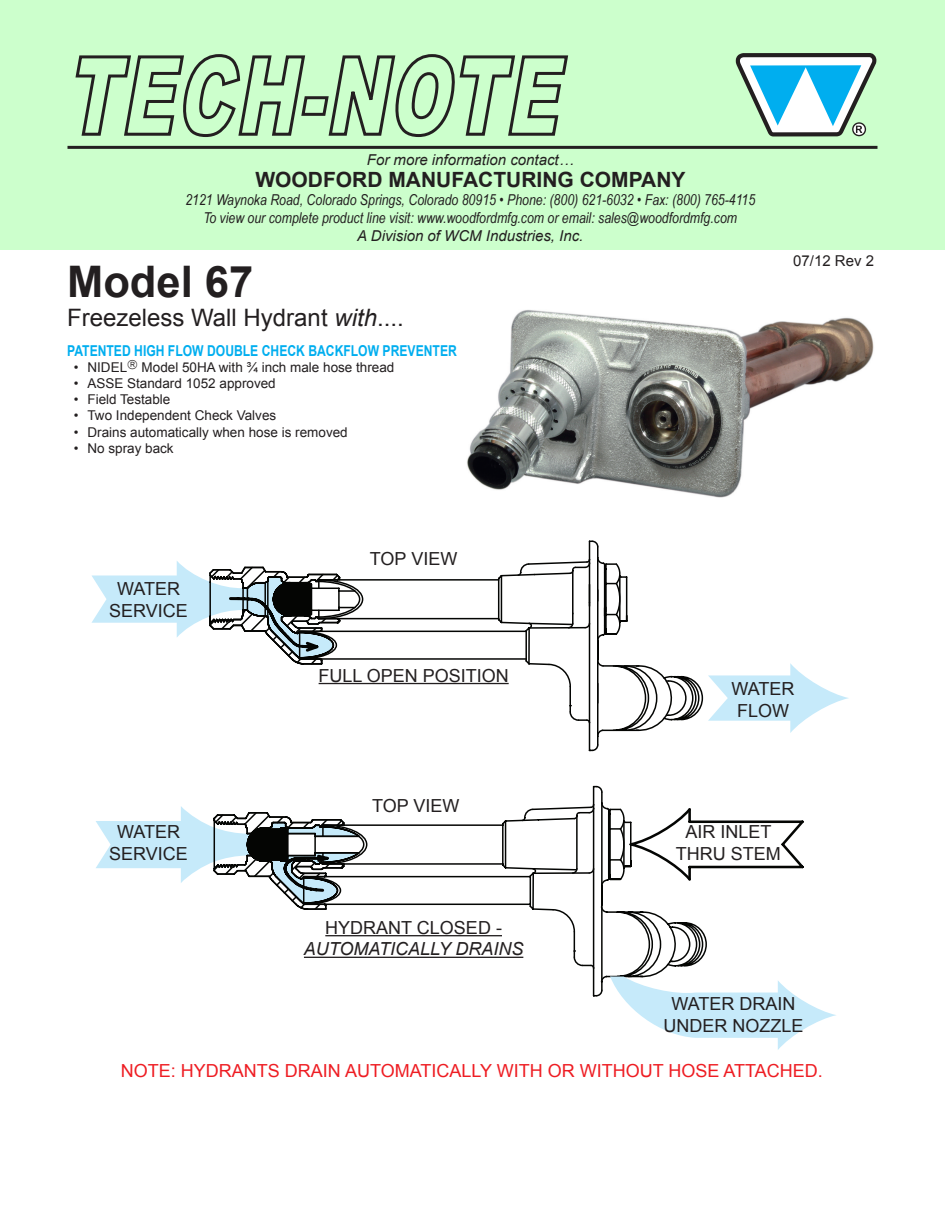
<style>
.page{position:relative;width:945px;height:1215px;background:#fff}
.page>*{position:absolute;margin:0;border:0;box-sizing:border-box;transform-origin:0 0}
.t1{font:700 43.5px "Arial";color:#231f20}
.t2{font:24px "Arial";color:#231f20}
.t3{font:700 21px "Arial";color:#231f20}
.t4{font:18px "Arial";color:#231f20}
.t5{font:18px "Arial";color:#ee1d23}
.t6{font:italic 18px "Arial";color:#231f20}
.t7{font:italic 15px "Arial Narrow";color:#231f20}
.t8{font:italic 15px "Arial";color:#231f20}
.t9{font:700 15px "Arial";color:#00aeef;scale:.81 1}
.t10{font:15px "Arial";color:#231f20}
.t11{font:13.5px "Arial";color:#231f20}
.s1{font-style:italic}
</style>
<div class="page">
<div style="left:0;top:0;width:945px;height:250px;background:#cfc"></div>
<svg style="left:75px;top:54px;width:494px;height:83px"></svg>
<hr style="left:68px;top:146px;width:810px;height:3px;background:#231f20">
<svg style="left:736px;top:53px;width:140px;height:83px"></svg>
<img style="left:467px;top:310px;width:407px;height:188px">
<svg style="left:368px;top:541px;width:339px;height:456px"></svg>
<svg style="left:595px;top:785px;width:209px;height:148px"></svg>
<svg style="left:92px;top:561px;width:267px;height:322px"></svg>
<svg style="left:708px;top:663px;width:141px;height:70px"></svg>
<svg style="left:610px;top:976px;width:226px;height:74px"></svg>
<svg style="left:212px;top:704px;width:383px;height:293px"></svg>
<hr style="left:319px;top:683px;width:190px;height:1px;background:#231f20">
<hr style="left:325px;top:935px;width:177px;height:1px;background:#231f20">
<hr style="left:304px;top:957px;width:219px;height:1px;background:#231f20">
<p class="t8" style="left:367px;top:150px;width:208px">For more information contact…</p>
<p class="t3" style="left:255px;top:166px;width:432px">WOODFORD MANUFACTURING COMPANY</p>
<p class="t7" style="left:185px;top:190px;width:571px">2121 Waynoka Road, Colorado Springs, Colorado 80915 • Phone: (800) 621-6032 • Fax: (800) 765-4115</p>
<p class="t7" style="left:204px;top:208px;width:535px">To view our complete product line visit: www.woodfordmfg.com or email: sales@woodfordmfg.com</p>
<p class="t8" style="left:357px;top:227px;width:228px">A Division of WCM Industries, Inc.</p>
<p class="t1" style="left:67px;top:252px;width:188px">Model 67</p>
<p class="t2" style="left:67px;top:301px;width:338px">Freezeless Wall Hydrant <span class="s1">with</span>....</p>
<p class="t9" style="left:67px;top:340px;width:483px">PATENTED HIGH FLOW DOUBLE CHECK BACKFLOW PREVENTER</p>
<p class="t11" style="left:74px;top:358px;width:322px">• NIDEL➔ Model 50HA with ¾ inch male hose thread</p>
<p class="t11" style="left:74px;top:374px;width:203px">• ASSE Standard 1052 approved</p>
<p class="t11" style="left:74px;top:391px;width:98px">• Field Testable</p>
<p class="t11" style="left:74px;top:407px;width:204px">• Two Independent Check Valves</p>
<p class="t11" style="left:74px;top:423px;width:275px">• Drains automatically when hose is removed</p>
<p class="t11" style="left:74px;top:439px;width:101px">• No spray back</p>
<p class="t10" style="left:793px;top:251px;width:82px">07/12 Rev 2</p>
<p class="t4" style="left:117px;top:577px;width:65px">WATER</p>
<p class="t4" style="left:109px;top:599px;width:80px">SERVICE</p>
<p class="t4" style="left:370px;top:547px;width:89px">TOP VIEW</p>
<p class="t4" style="left:117px;top:820px;width:65px">WATER</p>
<p class="t4" style="left:109px;top:842px;width:80px">SERVICE</p>
<p class="t4" style="left:319px;top:664px;width:192px">FULL OPEN POSITION</p>
<p class="t4" style="left:372px;top:794px;width:89px">TOP VIEW</p>
<p class="t4" style="left:325px;top:916px;width:178px">HYDRANT CLOSED -</p>
<p class="t6" style="left:304px;top:937px;width:221px">AUTOMATICALLY DRAINS</p>
<p class="t4" style="left:732px;top:677px;width:65px">WATER</p>
<p class="t4" style="left:737px;top:699px;width:54px">FLOW</p>
<p class="t4" style="left:686px;top:820px;width:88px">AIR INLET</p>
<p class="t4" style="left:676px;top:842px;width:106px">THRU STEM</p>
<p class="t4" style="left:672px;top:992px;width:126px">WATER DRAIN</p>
<p class="t4" style="left:664px;top:1014px;width:142px">UNDER NOZZLE</p>
<p class="t5" style="left:121px;top:1059px;width:703px">NOTE: HYDRANTS DRAIN AUTOMATICALLY WITH OR WITHOUT HOSE ATTACHED.</p>
</div>
